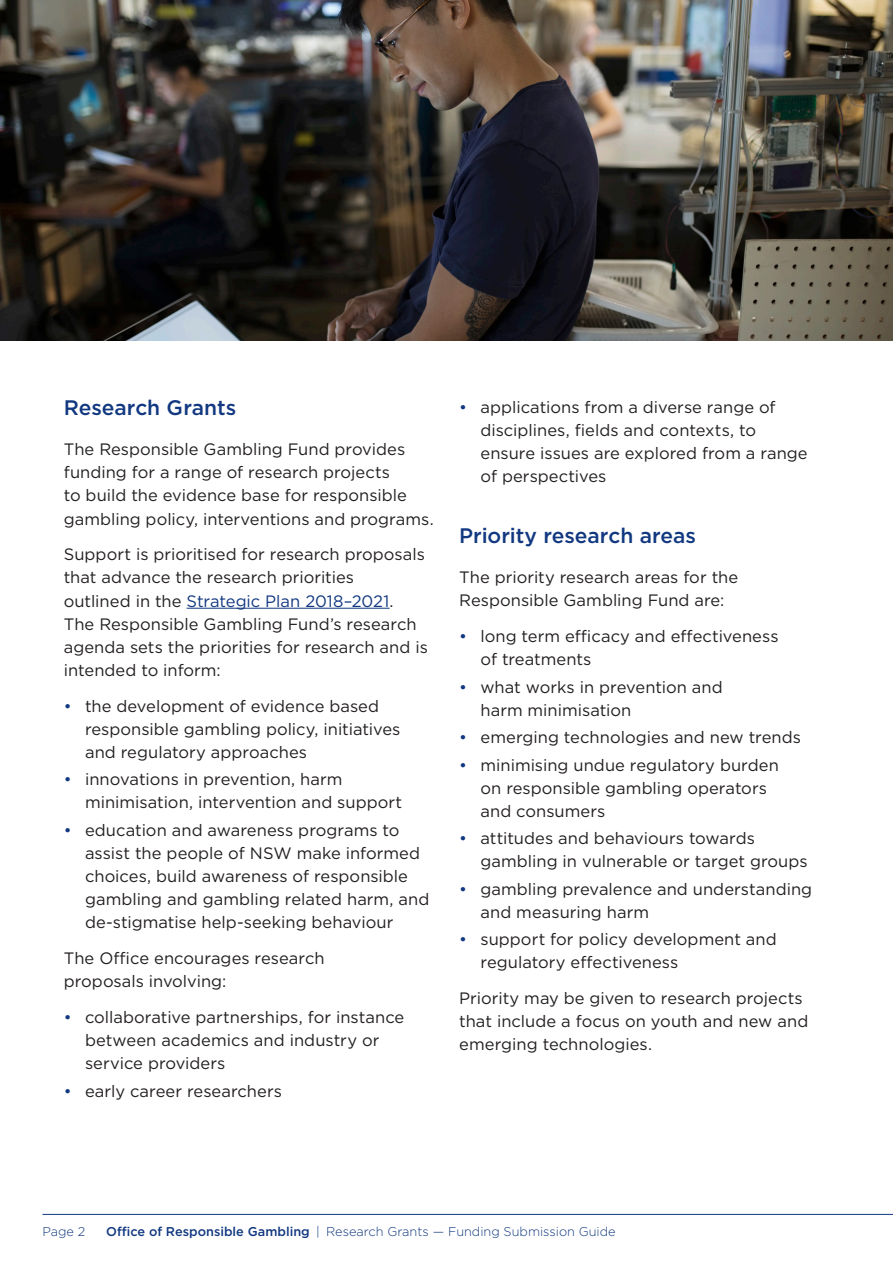
<style>
.page{position:relative;width:893px;height:1263px;background:#fff}
.page>*{position:absolute;margin:0;border:0;box-sizing:border-box;transform-origin:0 0}
.t1{font:500 21px "Gotham";letter-spacing:-.005em;color:#113880}
.Body{font:16.5px/23.1px "Gotham";color:#231f20}
.t2{font:300 12.75px "Gotham";color:#113880}
.s1{color:#113880}
.s2{font-weight:500}
</style>
<div class="page">
<hr style="left:43px;top:1214px;width:850px;height:1px;background:#113880">
<hr style="left:187px;top:608px;width:203px;height:1px;background:#113880">
<img style="left:0;top:0;width:893px;height:340px">
<h2 class="t1" style="left:64px;top:394px;width:174px">Research Grants</h2>
<p class="Body" style="left:64px;top:437px;width:371px">The Responsible Gambling Fund provides funding for a range of research projects<br>to build the evidence base for responsible gambling policy, interventions and programs.</p>
<p class="Body" style="left:64px;top:543px;width:366px">Support is prioritised for research proposals that advance the research priorities<br>outlined in the <span class="s1">Strategic Plan 2018–2021</span>.<br>The Responsible Gambling Fund’s research agenda sets the priorities for research and is intended to inform:</p>
<p class="Body" style="left:85px;top:694px;width:317px;text-indent:-21px"><span class="s1">•</span> the development of evidence based responsible gambling policy, initiatives and regulatory approaches</p>
<p class="Body" style="left:85px;top:767px;width:319px;text-indent:-21px"><span class="s1">•</span> innovations in prevention, harm minimisation, intervention and support</p>
<p class="Body" style="left:85px;top:818px;width:346px;text-indent:-21px"><span class="s1">•</span> education and awareness programs to assist the people of NSW make informed choices, build awareness of responsible gambling and gambling related harm, and de‑stigmatise help‑seeking behaviour</p>
<p class="Body" style="left:64px;top:946px;width:262px">The Office encourages research proposals involving:</p>
<p class="Body" style="left:85px;top:1005px;width:321px;text-indent:-21px"><span class="s1">•</span> collaborative partnerships, for instance between academics and industry or service providers</p>
<p class="Body" style="left:64px;top:1079px;width:220px"><span class="s1">•</span> early career researchers</p>
<p class="Body" style="left:480px;top:395px;width:329px;text-indent:-21px"><span class="s1">•</span> applications from a diverse range of disciplines, fields and contexts, to ensure issues are explored from a range of perspectives</p>
<h2 class="t1" style="left:459px;top:522px;width:238px">Priority research areas</h2>
<p class="Body" style="left:459px;top:565px;width:280px">The priority research areas for the<br>Responsible Gambling Fund are:</p>
<p class="Body" style="left:480px;top:624px;width:300px;text-indent:-21px"><span class="s1">•</span> long term efficacy and effectiveness of treatments</p>
<p class="Body" style="left:480px;top:675px;width:244px;text-indent:-21px"><span class="s1">•</span> what works in prevention and harm minimisation</p>
<p class="Body" style="left:459px;top:725px;width:343px"><span class="s1">•</span> emerging technologies and new trends</p>
<p class="Body" style="left:480px;top:753px;width:300px;text-indent:-21px"><span class="s1">•</span> minimising undue regulatory burden on responsible gambling operators and consumers</p>
<p class="Body" style="left:480px;top:826px;width:329px;text-indent:-21px"><span class="s1">•</span> attitudes and behaviours towards gambling in vulnerable or target groups</p>
<p class="Body" style="left:480px;top:877px;width:333px;text-indent:-21px"><span class="s1">•</span> gambling prevalence and understanding and measuring harm</p>
<p class="Body" style="left:480px;top:927px;width:298px;text-indent:-21px"><span class="s1">•</span> support for policy development and regulatory effectiveness</p>
<p class="Body" style="left:459px;top:986px;width:351px">Priority may be given to research projects that include a focus on youth and new and emerging technologies.</p>
<p class="t2" style="left:43px;top:1224px;width:44px">Page 2</p>
<p class="t2" style="left:106px;top:1224px;width:511px"><span class="s2">Office of Responsible Gambling</span> | Research Grants — Funding Submission Guide</p>
</div>
